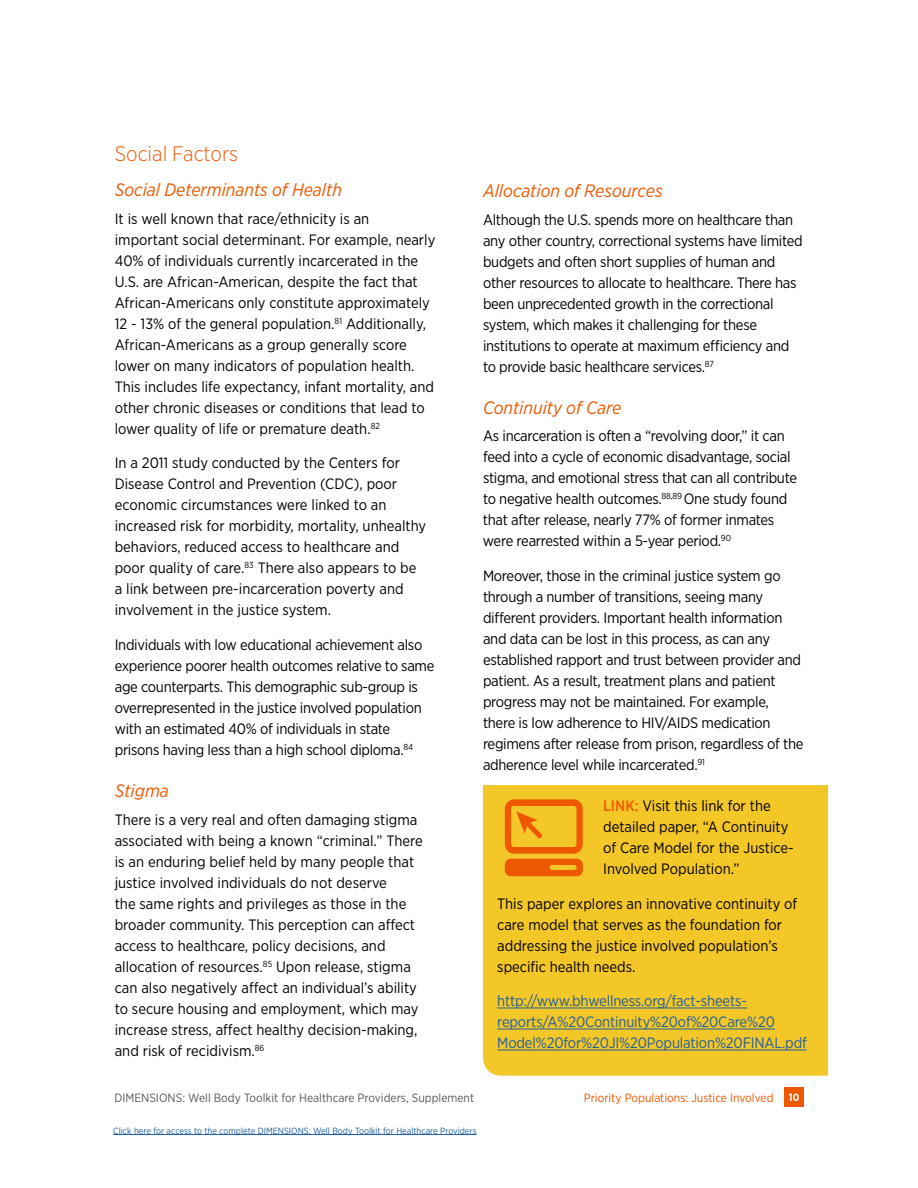
<style>
.page{position:relative;width:918px;height:1188px;background:#fff}
.page>*{position:absolute;margin:0;border:0;box-sizing:border-box;transform-origin:0 0}
.t1{font:300 21px "Gotham Narrow";color:#ee5800}
.t2{font:italic 18px "Gotham Narrow";color:#ee5800}
.t3{font:15px/21px "Gotham Narrow";color:#000}
.t4{font:15px/21px "Gotham Narrow";letter-spacing:-.02em;color:#000}
.t5{font:15px/21px "Gotham Narrow";letter-spacing:-.01em;color:#215e9e}
.t6{font:12px "Gotham Narrow";color:#58595b}
.t7{font:12px "Gotham Narrow";color:#ee5800}
.t8{font:700 10.5px "Gotham Narrow";color:#fff}
.t9{font:9px "Gotham Narrow";color:#215e9e}
.s1{font-weight:500;color:#ee5800}
</style>
<div class="page">
<div style="left:785px;top:1088px;width:19px;height:19px;background:#ee5800"></div>
<hr style="left:113px;top:1134px;width:364px;height:1px;background:#215e9e">
<div style="left:483px;top:785px;width:345px;height:291px;background:#f3c727"></div>
<svg style="left:505px;top:799px;width:78px;height:77px;background:#f09114"></svg>
<h1 class="t1" style="left:115px;top:141px;width:125px">Social Factors</h1>
<p class="t2" style="left:115px;top:179px;width:229px">Social Determinants of Health</p>
<p class="t3" style="left:115px;top:208px;width:322px">It is well known that race/ethnicity is an important social determinant. For example, nearly 40% of individuals currently incarcerated in the U.S. are African-American, despite the fact that African-Americans only constitute approximately 12 - 13% of the general population.<sup>81</sup> Additionally, African-Americans as a group generally score lower on many indicators of population health.<br>This includes life expectancy, infant mortality, and other chronic diseases or conditions that lead to lower quality of life or premature death.<sup>82</sup></p>
<p class="t3" style="left:115px;top:452px;width:313px">In a 2011 study conducted by the Centers for Disease Control and Prevention (CDC), poor economic circumstances were linked to an increased risk for morbidity, mortality, unhealthy behaviors, reduced access to healthcare and poor quality of care.<sup>83</sup> There also appears to be a link between pre-incarceration poverty and involvement in the justice system.</p>
<p class="t4" style="left:115px;top:634px;width:321px">Individuals with low educational achievement also experience poorer health outcomes relative to same age counterparts. This demographic sub-group is overrepresented in the justice involved population with an estimated 40% of individuals in state prisons having less than a high school diploma.<sup>84</sup></p>
<p class="t2" style="left:115px;top:779px;width:56px">Stigma</p>
<p class="t3" style="left:115px;top:809px;width:309px">There is a very real and often damaging stigma associated with being a known “criminal.” There is an enduring belief held by many people that justice involved individuals do not deserve<br>the same rights and privileges as those in the broader community. This perception can affect access to healthcare, policy decisions, and allocation of resources.<sup>85</sup> Upon release, stigma can also negatively affect an individual’s ability to secure housing and employment, which may increase stress, affect healthy decision-making, and risk of recidivism.<sup>86</sup></p>
<p class="t2" style="left:483px;top:179px;width:181px">Allocation of Resources</p>
<p class="t4" style="left:483px;top:209px;width:321px">Although the U.S. spends more on healthcare than any other country, correctional systems have limited budgets and often short supplies of human and other resources to allocate to healthcare. There has been unprecedented growth in the correctional system, which makes it challenging for these institutions to operate at maximum efficiency and to provide basic healthcare services.<sup>87</sup></p>
<p class="t2" style="left:483px;top:396px;width:140px">Continuity of Care</p>
<p class="t4" style="left:483px;top:425px;width:316px">As incarceration is often a “revolving door,” it can feed into a cycle of economic disadvantage, social stigma, and emotional stress that can all contribute to negative health outcomes.<sup>88,89</sup> One study found that after release, nearly 77% of former inmates were rearrested within a 5-year period.<sup>90</sup></p>
<p class="t4" style="left:483px;top:565px;width:322px">Moreover, those in the criminal justice system go through a number of transitions, seeing many different providers. Important health information and data can be lost in this process, as can any established rapport and trust between provider and patient. As a result, treatment plans and patient progress may not be maintained. For example, there is low adherence to HIV/AIDS medication regimens after release from prison, regardless of the adherence level while incarcerated.<sup>91</sup></p>
<p class="t3" style="left:603px;top:795px;width:192px"><span class="s1">LINK:</span> Visit this link for the detailed paper, “A Continuity of Care Model for the Justice-<br>Involved Population.”</p>
<p class="t3" style="left:497px;top:893px;width:302px">This paper explores an innovative continuity of care model that serves as the foundation for addressing the justice involved population’s specific health needs.</p>
<p class="t5" style="left:497px;top:990px;width:311px">http://www.bhwellness.org/fact-sheets&shy;reports/A%20Continuity%20of%20Care%20<br>Model%20for%20JI%20Population%20FINAL.pdf</p>
<p class="t6" style="left:114px;top:1090px;width:361px">DIMENSIONS: Well Body Toolkit for Healthcare Providers, Supplement</p>
<p class="t7" style="left:584px;top:1090px;width:191px">Priority Populations: Justice Involved</p>
<p class="t8" style="left:789px;top:1091px;width:12px">10</p>
<p class="t9" style="left:113px;top:1125px;width:365px">Click here for access to the complete DIMENSIONS: Well Body Toolkit for Healthcare Providers</p>
</div>
